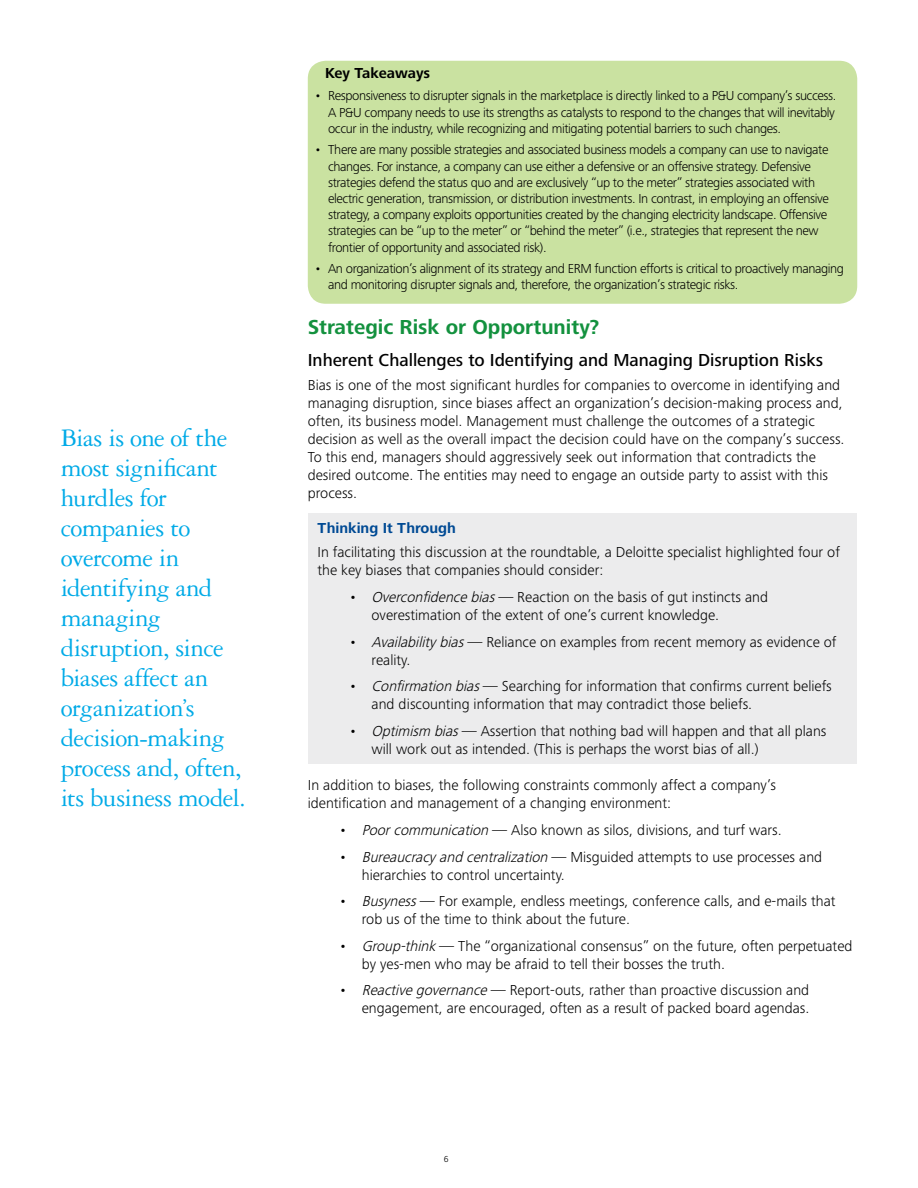
<style>
.page{position:relative;width:918px;height:1188px;background:#fff}
.page>*{position:absolute;margin:0;border:0;box-sizing:border-box;transform-origin:0 0}
.t1{font:27px/30px "Garamond 3 LT Std";letter-spacing:-.02em;color:#00aae7}
.t2{font:700 21px "Frutiger Next Pro";color:#13913e}
.t3{font:500 18px "Frutiger Next Pro";color:#000}
.t4{font:300 15px/18px "Frutiger Next Pro";color:#000}
.t5{font:700 15px "Frutiger Next Pro";color:#004a94}
.t6{font:700 15px "Frutiger Next Pro";color:#000}
.t7{font:300 13.5px/16.2px "Frutiger Next Pro";letter-spacing:-.03em;color:#000}
.t8{font:300 9px "Frutiger Next Pro";color:#000}
.s1{font-style:italic}
</style>
<div class="page">
<div style="left:308px;top:513px;width:549px;height:251px;background:#ececed"></div>
<div style="left:308px;top:61px;width:549px;height:243px;background:#cae2a1;border-radius:18px"></div>
<h1 class="t1" style="left:61px;top:423px;width:187px">Bias is one of the most significant hurdles for companies to overcome in identifying and managing disruption, since biases affect an organization’s decision-making process and, often, its business model.</h1>
<p class="t6" style="left:325px;top:65px;width:107px">Key Takeaways</p>
<p class="t7" style="left:328px;top:88px;width:510px;text-align:justify;text-indent:-14px">• Responsiveness to disrupter signals in the marketplace is directly linked to a P&amp;U company’s success.<br>A P&amp;U company needs to use its strengths as catalysts to respond to the changes that will inevitably occur in the industry, while recognizing and mitigating potential barriers to such changes.</p>
<p class="t7" style="left:328px;top:142px;width:503px;text-indent:-14px">• There are many possible strategies and associated business models a company can use to navigate changes. For instance, a company can use either a defensive or an offensive strategy. Defensive strategies defend the status quo and are exclusively “up to the meter” strategies associated with electric generation, transmission, or distribution investments. In contrast, in employing an offensive strategy, a company exploits opportunities created by the changing electricity landscape. Offensive strategies can be “up to the meter” or “behind the meter” (i.e., strategies that represent the new frontier of opportunity and associated risk).</p>
<p class="t7" style="left:328px;top:261px;width:518px;text-indent:-14px">• An organization’s alignment of its strategy and ERM function efforts is critical to proactively managing and monitoring disrupter signals and, therefore, the organization’s strategic risks.</p>
<h2 class="t2" style="left:308px;top:315px;width:293px">Strategic Risk or Opportunity?</h2>
<p class="t3" style="left:308px;top:350px;width:517px">Inherent Challenges to Identifying and Managing Disruption Risks</p>
<p class="t4" style="left:308px;top:376px;width:538px">Bias is one of the most significant hurdles for companies to overcome in identifying and managing disruption, since biases affect an organization’s decision-making process and, often, its business model. Management must challenge the outcomes of a strategic decision as well as the overall impact the decision could have on the company’s success.<br>To this end, managers should aggressively seek out information that contradicts the desired outcome. The entities may need to engage an outside party to assist with this process.</p>
<p class="t5" style="left:318px;top:520px;width:140px">Thinking It Through</p>
<p class="t4" style="left:318px;top:543px;width:524px">In facilitating this discussion at the roundtable, a Deloitte specialist highlighted four of the key biases that companies should consider:</p>
<p class="t4" style="left:372px;top:588px;width:398px;text-indent:-22px">• <span class="s1">Overconfidencebias</span>— Reaction on the basis of gut instincts and overestimation of the extent of one’s current knowledge.</p>
<p class="t4" style="left:372px;top:633px;width:466px;text-indent:-23px">• <span class="s1">Availabilitybias</span>— Reliance on examples from recent memory as evidence of reality.</p>
<p class="t4" style="left:372px;top:677px;width:462px;text-indent:-22px">• <span class="s1">Confirmation bias</span>— Searching for information that confirms current beliefs and discounting information that may contradict those beliefs.</p>
<p class="t4" style="left:372px;top:722px;width:457px;text-indent:-23px">• <span class="s1">Optimism bias</span>— Assertion that nothing bad will happen and that all plans will work out as intended. (This is perhaps the worst bias of all.)</p>
<p class="t4" style="left:308px;top:776px;width:470px">In addition to biases, the following constraints commonly affect a company’s identification and management of a changing environment:</p>
<p class="t4" style="left:339px;top:821px;width:444px">• <span class="s1">Poorcommunication</span> — Also known as silos, divisions, and turf wars.</p>
<p class="t4" style="left:362px;top:848px;width:462px;text-indent:-22px">• <span class="s1">Bureaucracyand centralization</span> — Misguided attempts to use processes and hierarchies to control uncertainty.</p>
<p class="t4" style="left:362px;top:892px;width:475px;text-indent:-23px">• <span class="s1">Busyness</span>— For example, endless meetings, conference calls, and e-mails that rob us of the time to think about the future.</p>
<p class="t4" style="left:362px;top:937px;width:492px;text-indent:-22px">• <span class="s1">Group-think</span>— The “organizational consensus” on the future, often perpetuated by yes-men who may be afraid to tell their bosses the truth.</p>
<p class="t4" style="left:339px;top:982px;width:472px;text-align:right">• <span class="s1">Reactivegovernance</span>— Report-outs, rather than proactive discussion and engagement, are encouraged, often as a result of packed board agendas.</p>
<p class="t8" style="left:444px;top:1154px;width:6px">6</p>
</div>
